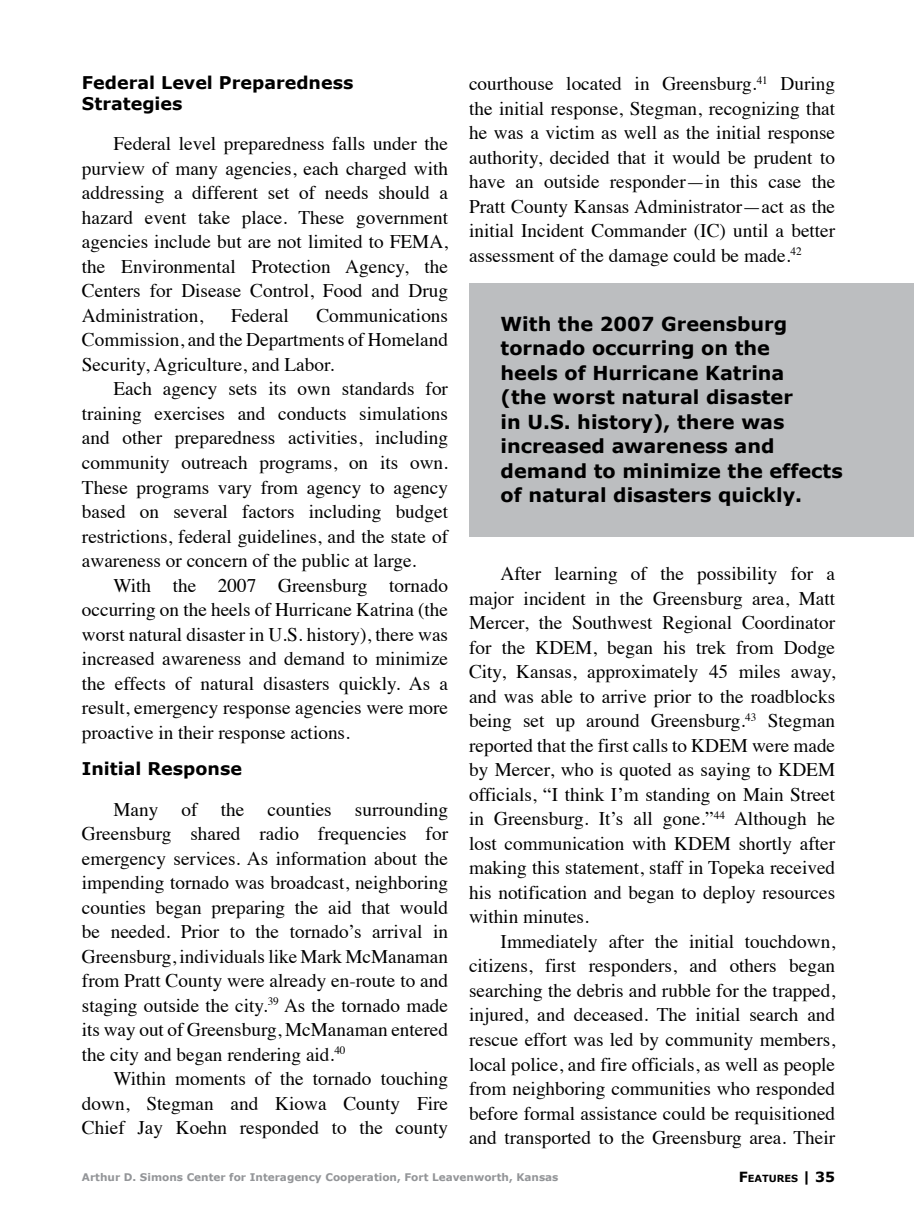
<style>
.page{position:relative;width:914px;height:1229px;background:#fff}
.page>*{position:absolute;margin:0;border:0;box-sizing:border-box;transform-origin:0 0}
.t1{font:19.25px/24.5px "Times";color:#000;text-align:justify}
.t2{font:700 19.25px/24.5px "Verdana";color:#000}
.t3{font:700 17.5px/21px "Verdana";color:#000}
.t4{font:700 10.5px "Verdana";color:#939598}
.t5{font:700 9.8px "Verdana";color:#000}
.s1{font-size:14px}
</style>
<div class="page">
<div style="left:469px;top:284px;width:445px;height:253px;background:#bcbec0"></div>
<p class="t3" style="left:82px;top:72px;width:273px">Federal Level Preparedness<br>Strategies</p>
<p class="t1" style="left:82px;top:130px;width:367px;text-indent:31px">Federal level preparedness falls under the purview of many agencies, each charged with addressing a different set of needs should a hazard event take place. These government agencies include but are not limited to FEMA, the Environmental Protection Agency, the Centers for Disease Control, Food and Drug Administration,</p>
<p class="t1" style="left:231px;top:301px;width:59px">Federal</p>
<p class="t1" style="left:82px;top:301px;width:367px;text-indent:234px">Communications Commission, and the Departments of Homeland Security, Agriculture, and Labor.</p>
<p class="t1" style="left:82px;top:375px;width:367px;text-indent:31px">Each agency sets its own standards for training exercises and conducts simulations and other preparedness activities, including community outreach programs, on its own.<br>These programs vary from agency to agency based on several factors including budget restrictions, federal guidelines, and the state of awareness or concern of the public at large.</p>
<p class="t1" style="left:82px;top:571px;width:367px;text-indent:31px">With the 2007 Greensburg tornado occurring on the heels of Hurricane Katrina (the worst natural disaster in U.S. history), there was increased awareness and demand to minimize the effects of natural disasters quickly. As a result, emergency response agencies were more proactive in their response actions.</p>
<p class="t3" style="left:82px;top:758px;width:162px">Initial Response</p>
<p class="t1" style="left:82px;top:795px;width:367px;text-indent:31px">Many of the counties surrounding Greensburg shared radio frequencies for emergency services. As information about the impending tornado was broadcast, neighboring counties began preparing the aid that would be needed. Prior to the tornado’s arrival in Greensburg, individuals like Mark McManaman from Pratt County were already en-route to and staging outside the city.<sup>39</sup> As the tornado made its way out of Greensburg, McManaman entered the city and began rendering aid.<sup>40</sup></p>
<p class="t1" style="left:82px;top:1064px;width:367px;text-indent:31px">Within moments of the tornado touching down, Stegman and Kiowa County Fire Chief Jay Koehn responded to the county</p>
<p class="t1" style="left:469px;top:70px;width:367px">courthouse located in Greensburg.<sup>41</sup> During the initial response, Stegman, recognizing that he was a victim as well as the initial response authority, decided that it would be prudent to have an outside responder—in this case the Pratt County Kansas Administrator—act as the initial Incident Commander (IC) until a better assessment of the damage could be made.<sup>42</sup></p>
<p class="t2" style="left:500px;top:311px;width:344px">With the 2007 Greensburg tornado occurring on the<br>heels of Hurricane Katrina<br>(the worst natural disaster<br>in U.S. history), there was increased awareness and demand to minimize the effects of natural disasters quickly.</p>
<p class="t1" style="left:469px;top:560px;width:367px;text-indent:32px">After learning of the possibility for a major incident in the Greensburg area, Matt Mercer, the Southwest Regional Coordinator for the KDEM, began his trek from Dodge City, Kansas, approximately 45 miles away, and was able to arrive prior to the roadblocks being set up around Greensburg.<sup>43</sup> Stegman reported that the first calls to KDEM were made by Mercer, who is quoted as saying to KDEM officials, “I think I’m standing on Main Street in Greensburg. It’s all gone.”<sup>44</sup> Although he lost communication with KDEM shortly after making this statement, staff in Topeka received his notification and began to deploy resources within minutes.</p>
<p class="t1" style="left:469px;top:927px;width:367px;text-indent:31px">Immediately after the initial touchdown, citizens, first responders, and others began searching the debris and rubble for the trapped, injured, and deceased. The initial search and rescue effort was led by community members, local police, and fire officials, as well as people from neighboring communities who responded before formal assistance could be requisitioned and transported to the Greensburg area. Their</p>
<p class="t4" style="left:82px;top:1170px;width:478px">Arthur D. Simons Center for Interagency Cooperation, Fort Leavenworth, Kansas</p>
<p class="t5" style="left:738px;top:1171px;width:98px"><span class="s1">F</span>EATURES <span class="s1">|</span> <span class="s1">35</span></p>
</div>
